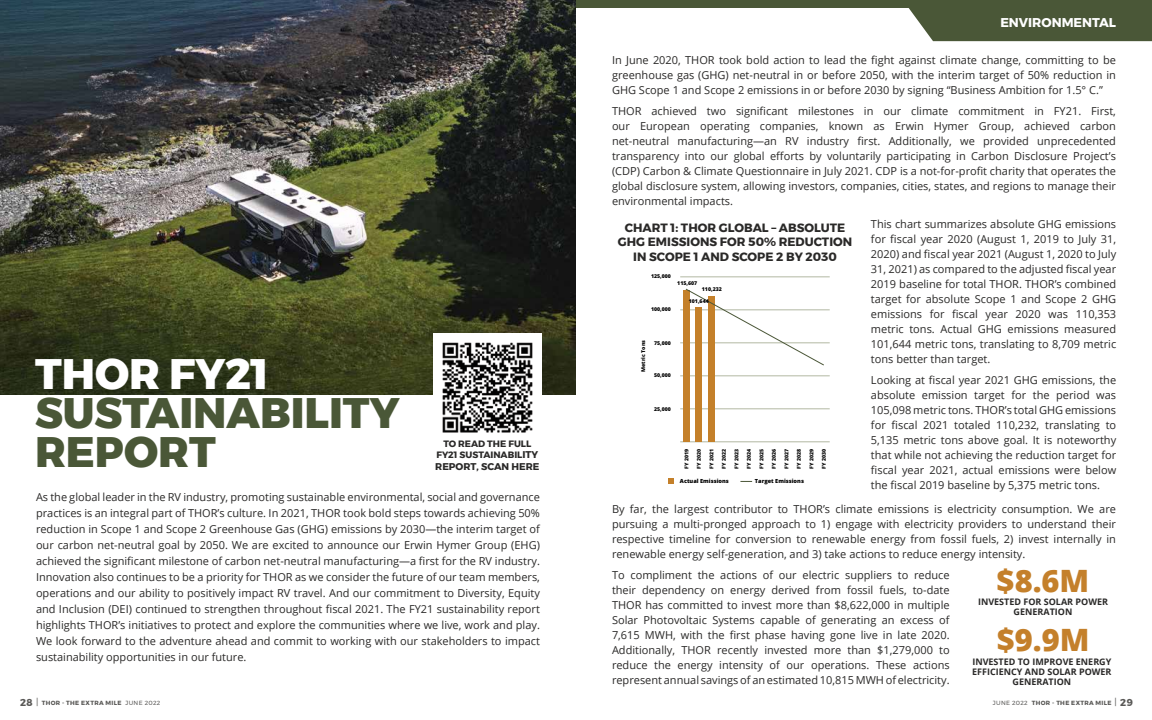
<style>
.page{position:relative;width:1152px;height:720px;background:#fff}
.page>*{position:absolute;margin:0;border:0;box-sizing:border-box;transform-origin:0 0}
.t1{font:800 42.6px/38.6px "Montserrat";color:#4a5737}
.t2{font:800 42.6px "Montserrat";color:#fff}
.t3{font:800 30.8px "Open Sans";color:#c4802b}
.t4{font:700 12.7px "Montserrat";color:#fff}
.t5{font:700 12px/14.4px "Montserrat";color:#2a2928;text-align:center}
.t6{font:11px/15px "Open Sans";color:#2a2928;text-align:justify}
.t7{font:700 9.8px "Montserrat";color:#2a2928}
.t8{font:700 9.2px/11.7px "Montserrat";color:#2a2928;text-align:center}
.t9{font:700 9px/10px "Open Sans";color:#2a2928;text-align:center}
.t10{font:700 6px "Montserrat";letter-spacing:.05em;color:#595856}
.t11{font:800 5.6px "Open Sans";color:#000}
.t12{font:800 5.2px "Open Sans";color:#000}
.s1{font-size:9.8px}
.s2{font-size:10px}
.s3{font-weight:400;font-size:9px}
.s4{font-weight:400}
</style>
<div class="page">
<svg style="left:903px;top:7px;width:249px;height:34px;background:#566244"></svg>
<img style="left:0;top:0;width:576px;height:395px">
<div style="left:576px;top:0;width:576px;height:7px;background:#4a5737"></div>
<hr style="left:680px;top:376px;width:150px;height:1px;background:#b2b8a2">
<hr style="left:680px;top:409px;width:150px;height:1px;background:#b2b8a2">
<hr style="left:680px;top:442px;width:150px;height:1px;background:#b2b8a2">
<hr style="left:680px;top:343px;width:150px;height:1px;background:#b2b8a2">
<hr style="left:680px;top:310px;width:150px;height:1px;background:#b2b8a2">
<hr style="left:680px;top:277px;width:150px;height:1px;background:#b2b8a2">
<div style="left:683px;top:290px;width:7px;height:152px;background:#c4802a"></div>
<div style="left:695px;top:307px;width:7px;height:135px;background:#c4802a"></div>
<div style="left:708px;top:296px;width:7px;height:146px;background:#c4802a"></div>
<svg style="left:685px;top:288px;width:140px;height:78px"></svg>
<svg style="left:740px;top:481px;width:12px;height:1px"></svg>
<svg style="left:668px;top:479px;width:6px;height:5px"></svg>
<img style="left:433px;top:333px;width:108px;height:100px">
<p class="t4" style="left:1000px;top:13px;width:117px">ENVIRONMENTAL</p>
<h1 class="t2" style="left:35px;top:340px;width:236px">THOR FY21</h1>
<h1 class="t1" style="left:35px;top:394px;width:366px">SUSTAINABILITY<br>REPORT</h1>
<p class="t8" style="left:436px;top:438px;width:103px">TO READ THE FULL<br>FY21 SUSTAINABIL<span class="s1">ITY</span></p>
<p class="t7" style="left:435px;top:459px;width:106px">REPORT, SCAN HERE</p>
<p class="t6" style="left:36px;top:489px;width:506px;line-height:16px">As the global leader in the RV industry, promoting sustainable environmental, social and governance practices is an integral part of THOR’s culture. In 2021, THOR took bold steps towards achieving 50% reduction in Scope 1 and Scope 2 Greenhouse Gas (GHG) emissions by 2030—the interim target of our carbon net-neutral goal by 2050. We are excited to announce our Erwin Hymer Group (EHG) achieved the significant milestone of carbon net-neutral manufacturing—a first for the RV industry.<br>Innovation also continues to be a priority for THOR as we consider the future of our team members, operations and our ability to positively impact RV travel. And our commitment to Diversity, Equity and Inclusion (DEI) continued to strengthen throughout fiscal 2021. The FY21 sustainability report highlights THOR’s initiatives to protect and explore the communities where we live, work and play.<br>We look forward to the adventure ahead and commit to working with our stakeholders to impact sustainability opportunities in our future.</p>
<p class="t6" style="left:612px;top:53px;width:506px">In June 2020, THOR took bold action to lead the fight against climate change, committing to be greenhouse gas (GHG) net-neutral in or before 2050, with the interim target of 50% reduction in GHG Scope 1 and Scope 2 emissions in or before 2030 by signing “Business Ambition for 1.5° C.”</p>
<p class="t6" style="left:612px;top:103px;width:506px">THOR achieved two significant milestones in our climate commitment in FY21. First, our European operating companies, known as Erwin Hymer Group, achieved carbon net-neutral manufacturing—an RV industry first. Additionally, we provided unprecedented transparency into our global efforts by voluntarily participating in Carbon Disclosure Project’s (CDP) Carbon &amp; Climate Questionnaire in July 2021. CDP is a not-for-profit charity that operates the global disclosure system, allowing investors, companies, cities, states, and regions to manage their environmental impacts.</p>
<p class="t5" style="left:618px;top:221px;width:236px">CHART 1: THOR GLOBAL – ABSOLUTE<br>GHG EMISSIONS FOR 50% REDUCTION<br>IN SCOPE 1 AND SCOPE 2 BY 2030</p>
<p class="t12" style="left:651px;top:272px;width:21px">125,000</p>
<p class="t12" style="left:677px;top:279px;width:21px">115,607</p>
<p class="t12" style="left:702px;top:285px;width:21px">110,232</p>
<p class="t12" style="left:689px;top:297px;width:21px">101,644</p>
<p class="t12" style="left:639px;top:372px;width:33px;rotate:-90deg">Metric Tons</p>
<p class="t12" style="left:651px;top:306px;width:21px">100,000</p>
<p class="t12" style="left:654px;top:339px;width:18px">75,000</p>
<p class="t12" style="left:654px;top:372px;width:18px">50,000</p>
<p class="t12" style="left:654px;top:405px;width:18px">25,000</p>
<p class="t12" style="left:682px;top:469px;width:21px;rotate:-90deg">FY 2019</p>
<p class="t12" style="left:695px;top:469px;width:21px;rotate:-90deg">FY 2020</p>
<p class="t12" style="left:707px;top:469px;width:21px;rotate:-90deg">FY 2021</p>
<p class="t12" style="left:720px;top:469px;width:21px;rotate:-90deg">FY 2022</p>
<p class="t12" style="left:732px;top:469px;width:21px;rotate:-90deg">FY 2023</p>
<p class="t12" style="left:745px;top:469px;width:21px;rotate:-90deg">FY 2024</p>
<p class="t12" style="left:758px;top:469px;width:21px;rotate:-90deg">FY 2025</p>
<p class="t12" style="left:770px;top:469px;width:21px;rotate:-90deg">FY 2026</p>
<p class="t12" style="left:783px;top:469px;width:21px;rotate:-90deg">FY 2027</p>
<p class="t12" style="left:795px;top:469px;width:21px;rotate:-90deg">FY 2028</p>
<p class="t12" style="left:808px;top:469px;width:21px;rotate:-90deg">FY 2029</p>
<p class="t12" style="left:820px;top:469px;width:21px;rotate:-90deg">FY 2030</p>
<p class="t11" style="left:680px;top:477px;width:50px">Actual Emissions</p>
<p class="t11" style="left:755px;top:477px;width:51px">Target Emissions</p>
<p class="t6" style="left:871px;top:217px;width:247px">This chart summarizes absolute GHG emissions for fiscal year 2020 (August 1, 2019 to July 31, 2020) and fiscal year 2021 (August 1, 2020 to July 31, 2021) as compared to the adjusted fiscal year 2019 baseline for total THOR. THOR’s combined target for absolute Scope 1 and Scope 2 GHG emissions for fiscal year 2020 was 110,353 metric tons. Actual GHG emissions measured 101,644 metric tons, translating to 8,709 metric tons better than target.</p>
<p class="t6" style="left:871px;top:372px;width:247px">Looking at fiscal year 2021 GHG emissions, the absolute emission target for the period was 105,098 metric tons. THOR’s total GHG emissions for fiscal 2021 totaled 110,232, translating to 5,135 metric tons above goal. It is noteworthy that while not achieving the reduction target for fiscal year 2021, actual emissions were below the fiscal 2019 baseline by 5,375 metric tons.</p>
<p class="t6" style="left:612px;top:501px;width:506px">By far, the largest contributor to THOR’s climate emissions is electricity consumption. We are pursuing a multi-pronged approach to 1) engage with electricity providers to understand their respective timeline for conversion to renewable energy from fossil fuels, 2) invest internally in renewable energy self-generation, and 3) take actions to reduce energy intensity.</p>
<p class="t6" style="left:612px;top:567px;width:339px">To compliment the actions of our electric suppliers to reduce their dependency on energy derived from fossil fuels, to-date THOR has committed to invest more than $8,622,000 in multiple Solar Photovoltaic Systems capable of generating an excess of 7,615 MWH, with the first phase having gone live in late 2020.<br>Additionally, THOR recently invested more than $1,279,000 to reduce the energy intensity of our operations. These actions represent annual savings of an estimated 10,815 MWH of electricity.</p>
<h2 class="t3" style="left:997px;top:557px;width:94px">$8.6M</h2>
<p class="t9" style="left:1014px;top:606px;width:60px">GENERATION</p>
<p class="t9" style="left:978px;top:596px;width:131px">INVESTED FOR SOLAR POWER</p>
<h2 class="t3" style="left:997px;top:617px;width:94px">$9.9M</h2>
<p class="t9" style="left:972px;top:666px;width:141px">EFFICIENCY AND SOLAR POWER<br>GENERATION</p>
<p class="t9" style="left:972px;top:656px;width:141px">INVESTED TO IMPROVE ENERGY</p>
<p class="t10" style="left:20px;top:698px;width:142px"><span class="s2">28</span> <span class="s3">|</span> THOR - THE EXTRA MILE <span class="s4">JUNE 2022</span></p>
<p class="t10" style="left:993px;top:698px;width:142px"><span class="s4">JUNE 2022</span> THOR - THE EXTRA MILE <span class="s3">|</span> <span class="s2">29</span></p>
</div>
